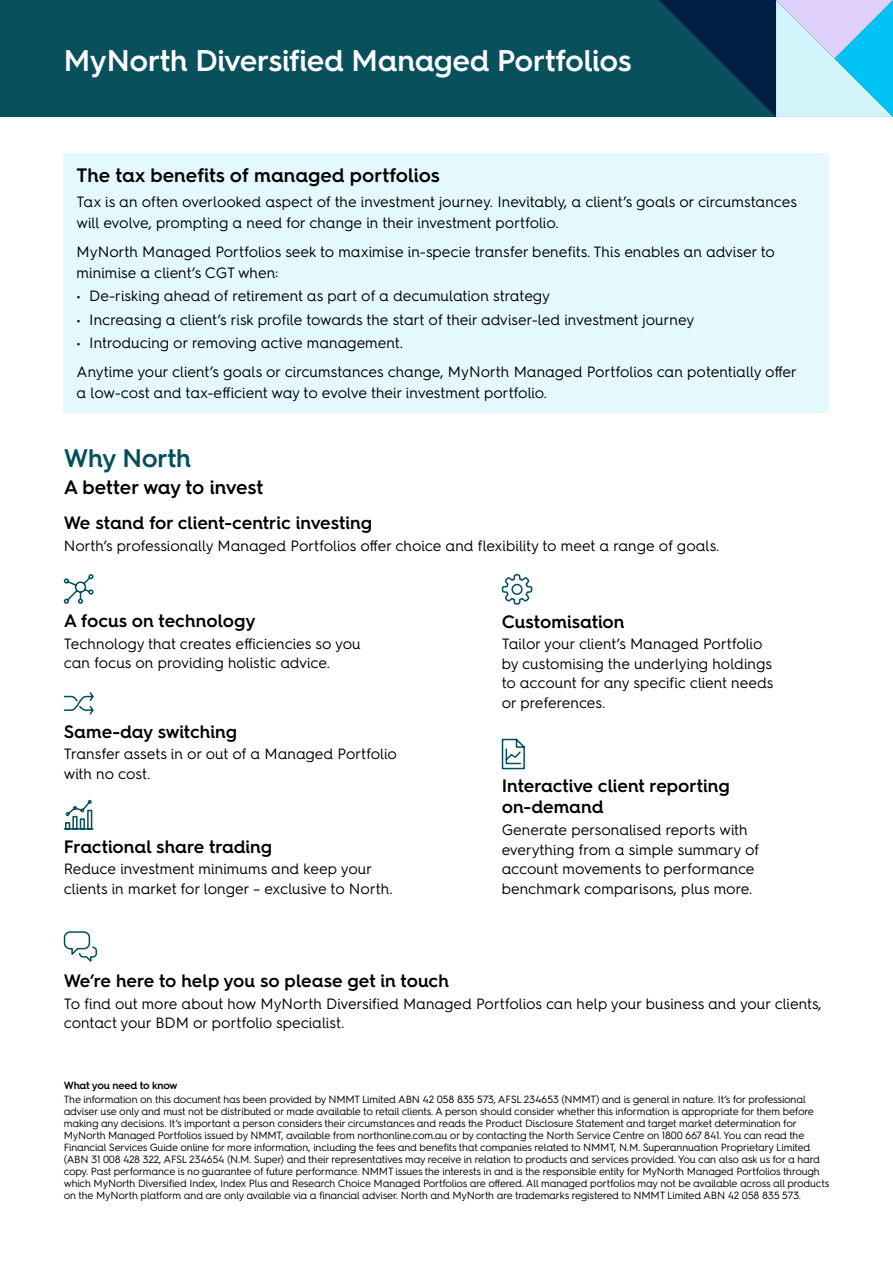
<style>
.page{position:relative;width:893px;height:1263px;background:#fff}
.page>*{position:absolute;margin:0;border:0;box-sizing:border-box;transform-origin:0 0}
.t1{font:600 30px "Hurme Geometric Sans 4";letter-spacing:-.01em;color:#fff}
.t2{font:600 25.5px "Hurme Geometric Sans 4";letter-spacing:-.01em;color:#004f5c}
.t3{font:600 19.5px "Hurme Geometric Sans 4";color:#000}
.t4{font:600 18px/21px "Hurme Geometric Sans 4";color:#000}
.t5{font:15px/19.5px "Hurme Geometric Sans 4";color:#000}
.t6{font:10.5px/12px "Hurme Geometric Sans 4";letter-spacing:-.02em;color:#000}
.t7{font:600 10.5px "Hurme Geometric Sans 4";letter-spacing:-.025em;color:#000}
</style>
<div class="page">
<div style="left:64px;top:153px;width:765px;height:259px;background:#e4f9fd"></div>
<div style="left:0;top:0;width:893px;height:117px;background:#08505c"></div>
<svg style="left:659px;top:0;width:234px;height:117px"></svg>
<svg style="left:63px;top:931px;width:34px;height:31px"></svg>
<svg style="left:501px;top:574px;width:32px;height:31px"></svg>
<svg style="left:501px;top:738px;width:24px;height:32px"></svg>
<svg style="left:63px;top:574px;width:31px;height:30px"></svg>
<svg style="left:63px;top:692px;width:31px;height:23px"></svg>
<svg style="left:63px;top:799px;width:31px;height:31px"></svg>
<h1 class="t1" style="left:64px;top:39px;width:569px">MyNorth Diversified Managed Portfolios</h1>
<h3 class="t3" style="left:77px;top:161px;width:365px">The tax benefits of managed portfolios</h3>
<p class="t5" style="left:77px;top:191px;width:722px;line-height:21px">Tax is an often overlooked aspect of the investment journey. Inevitably, a client’s goals or circumstances will evolve, prompting a need for change in their investment portfolio.</p>
<p class="t5" style="left:77px;top:241px;width:700px;line-height:21px">MyNorth Managed Portfolios seek to maximise in-specie transfer benefits. This enables an adviser to minimise a client’s CGT when:</p>
<p class="t5" style="left:77px;top:286px;width:475px">• De-risking ahead of retirement as part of a decumulation strategy</p>
<p class="t5" style="left:77px;top:309px;width:619px">• Increasing a client’s risk profile towards the start of their adviser-led investment journey</p>
<p class="t5" style="left:77px;top:327px;width:722px;line-height:29.5px">• Introducing or removing active management.<br>Anytime your client’s goals or circumstances change, MyNorth Managed Portfolios can potentially offer</p>
<p class="t5" style="left:77px;top:383px;width:472px">a low-cost and tax-efficient way to evolve their investment portfolio.</p>
<h2 class="t2" style="left:64px;top:440px;width:129px">Why North</h2>
<h3 class="t3" style="left:64px;top:474px;width:201px">A better way to invest</h3>
<p class="t4" style="left:64px;top:512px;width:310px">We stand for client-centric investing</p>
<p class="t5" style="left:64px;top:535px;width:657px">North’s professionally Managed Portfolios offer choice and flexibility to meet a range of goals.</p>
<p class="t4" style="left:64px;top:610px;width:193px">A focus on technology</p>
<p class="t5" style="left:64px;top:633px;width:298px">Technology that creates efficiencies so you can focus on providing holistic advice.</p>
<p class="t4" style="left:64px;top:720px;width:175px">Same-day switching</p>
<p class="t5" style="left:64px;top:744px;width:335px">Transfer assets in or out of a Managed Portfolio with no cost.</p>
<p class="t4" style="left:64px;top:836px;width:210px">Fractional share trading</p>
<p class="t5" style="left:64px;top:859px;width:330px">Reduce investment minimums and keep your clients in market for longer – exclusive to North.</p>
<p class="t4" style="left:502px;top:611px;width:124px">Customisation</p>
<p class="t5" style="left:502px;top:634px;width:273px">Tailor your client’s Managed Portfolio by customising the underlying holdings to account for any specific client needs or preferences.</p>
<p class="t4" style="left:502px;top:775px;width:230px">Interactive client reporting on-demand</p>
<p class="t5" style="left:502px;top:820px;width:259px">Generate personalised reports with everything from a simple summary of account movements to performance benchmark comparisons, plus more.</p>
<p class="t4" style="left:64px;top:970px;width:387px">We’re here to help you so please get in touch</p>
<p class="t5" style="left:64px;top:993px;width:760px">To find out more about how MyNorth Diversified Managed Portfolios can help your business and your clients, contact your BDM or portfolio specialist.</p>
<p class="t7" style="left:64px;top:1078px;width:115px">What you need to know</p>
<p class="t6" style="left:64px;top:1093px;width:767px">The information on this document has been provided by NMMT Limited ABN 42 058 835 573, AFSL 234653 (NMMT) and is general in nature. It’s for professional adviser use only and must not be distributed or made available to retail clients. A person should consider whether this information is appropriate for them before making any decisions. It’s important a person considers their circumstances and reads the Product Disclosure Statement and target market determination for MyNorth Managed Portfolios issued by NMMT, available from northonline.com.au or by contacting the North Service Centre on 1800 667 841. You can read the Financial Services Guide online for more information, including the fees and benefits that companies related to NMMT, N.M. Superannuation Proprietary Limited (ABN 31 008 428 322, AFSL 234654 (N.M. Super) and their representatives may receive in relation to products and services provided. You can also ask us for a hard copy. Past performance is no guarantee of future performance. NMMT issues the interests in and is the responsible entity for MyNorth Managed Portfolios through which MyNorth Diversified Index, Index Plus and Research Choice Managed Portfolios are offered. All managed portfolios may not be available across all products on the MyNorth platform and are only available via a financial adviser. North and MyNorth are trademarks registered to NMMT Limited ABN 42 058 835 573.</p>
</div>
